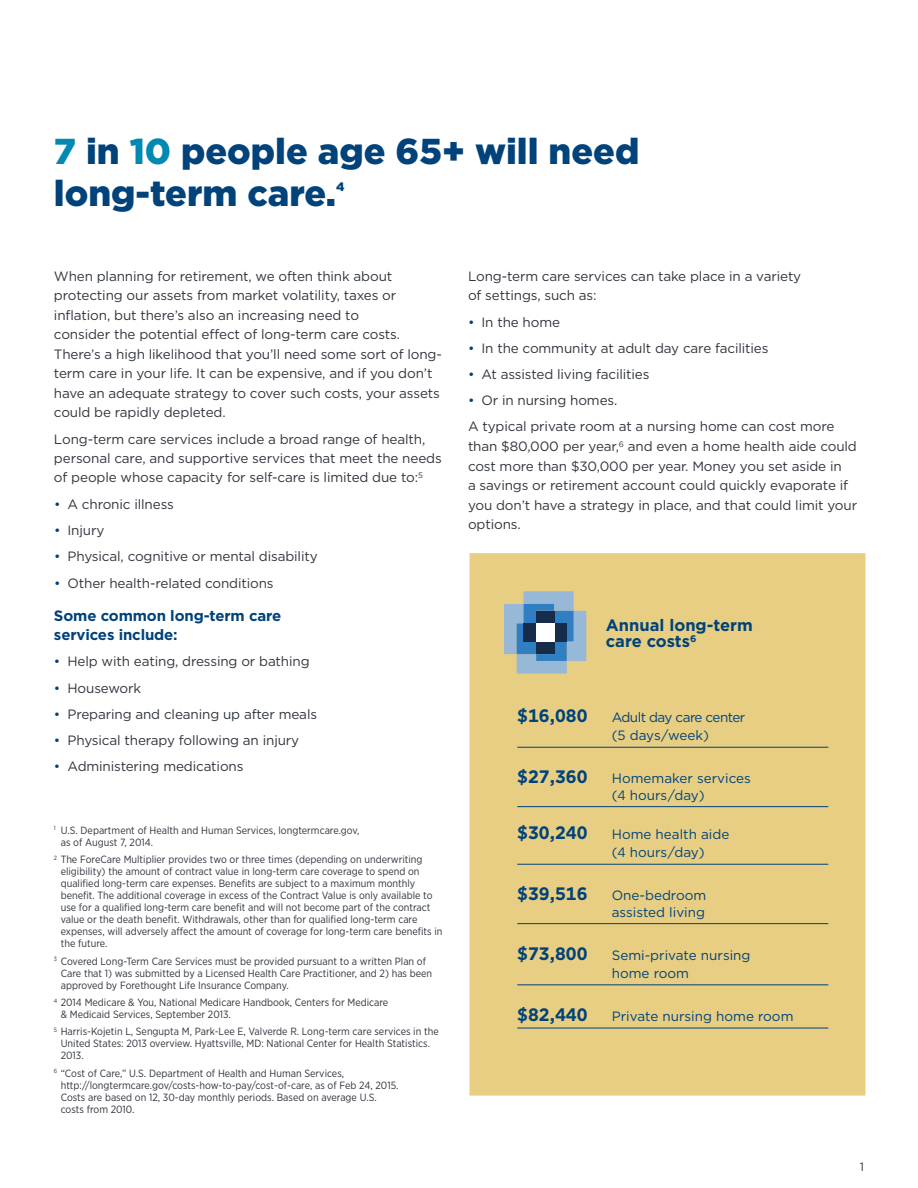
<style>
.page{position:relative;width:918px;height:1188px;background:#fff}
.page>*{position:absolute;margin:0;border:0;box-sizing:border-box;transform-origin:0 0}
.t1{font:900 36px/42px "Gotham";color:#00427a}
.t2{font:700 18px "Gotham";color:#00427a}
.t3{font:700 16.5px/16.5px "Gotham";color:#00427a}
.t4{font:700 15px/19.5px "Gotham";letter-spacing:-.01em;color:#00427a}
.t5{font:13.5px/19.5px "Gotham";letter-spacing:-.01em;color:#30353e}
.t6{font:13.5px/16.2px "Gotham";color:#00427a}
.t7{font:13.5px/18px "Gotham";letter-spacing:-.04em;color:#00427a}
.t8{font:900 12.3px "Gotham";color:#00427a}
.t9{font:12px "Gotham";color:#30353e}
.t10{font:10.5px/12px "Gotham Narrow";color:#30353e}
.s1{color:#0089b2}
.s2{color:#00427a}
</style>
<div class="page">
<div style="left:471px;top:555px;width:393px;height:539px;background:#e7ce83"></div>
<div style="left:470px;top:553px;width:395px;height:543px;border:3px solid #e7ce83"></div>
<svg style="left:504px;top:591px;width:82px;height:83px"></svg>
<div style="left:536px;top:611px;width:18px;height:12px;background:#172c4a"></div>
<div style="left:524px;top:623px;width:12px;height:18px;background:#172c4a"></div>
<div style="left:536px;top:641px;width:18px;height:13px;background:#172c4a"></div>
<div style="left:554px;top:623px;width:13px;height:18px;background:#172c4a"></div>
<div style="left:536px;top:623px;width:18px;height:18px;background:#fff"></div>
<hr style="left:517px;top:747px;width:311px;height:1px;background:#00427a">
<hr style="left:517px;top:806px;width:311px;height:1px;background:#00427a">
<hr style="left:517px;top:864px;width:311px;height:1px;background:#00427a">
<hr style="left:517px;top:923px;width:311px;height:1px;background:#00427a">
<hr style="left:517px;top:984px;width:311px;height:1px;background:#00427a">
<hr style="left:517px;top:1028px;width:311px;height:1px;background:#00427a">
<h1 class="t1" style="left:54px;top:132px;width:587px"><span class="s1">7</span> in <span class="s1">10</span> people age 65+ will need long-term care.</h1>
<p class="t8" style="left:336px;top:181px;width:10px">4</p>
<p class="t5" style="left:54px;top:267px;width:389px">When planning for retirement, we often think about protecting our assets from market volatility, taxes or inflation, but there’s also an increasing need to<br>consider the potential effect of long-term care costs.<br>There’s a high likelihood that you’ll need some sort of long&shy;term care in your life. It can be expensive, and if you don’t have an adequate strategy to cover such costs, your assets could be rapidly depleted.</p>
<p class="t5" style="left:54px;top:430px;width:389px">Long-term care services include a broad range of health, personal care, and supportive services that meet the needs of people whose capacity for self-care is limited due to:<sup>5</sup></p>
<p class="t5" style="left:54px;top:495px;width:121px"><span class="s2">•</span> A chronic illness</p>
<p class="t5" style="left:54px;top:521px;width:52px"><span class="s2">•</span> Injury</p>
<p class="t5" style="left:54px;top:547px;width:265px"><span class="s2">•</span> Physical, cognitive or mental disability</p>
<p class="t5" style="left:54px;top:574px;width:221px"><span class="s2">•</span> Other health-related conditions</p>
<h3 class="t4" style="left:54px;top:606px;width:229px">Some common long-term care services include:</h3>
<p class="t5" style="left:54px;top:653px;width:257px"><span class="s2">•</span> Help with eating, dressing or bathing</p>
<p class="t5" style="left:54px;top:679px;width:89px"><span class="s2">•</span> Housework</p>
<p class="t5" style="left:54px;top:705px;width:265px"><span class="s2">•</span> Preparing and cleaning up after meals</p>
<p class="t5" style="left:54px;top:731px;width:247px"><span class="s2">•</span> Physical therapy following an injury</p>
<p class="t5" style="left:54px;top:757px;width:191px"><span class="s2">•</span> Administering medications</p>
<p class="t10" style="left:61px;top:825px;width:300px;text-indent:-7px"><sup>1</sup> U.S. Department of Health and Human Services, longtermcare.gov, as of August 7, 2014.</p>
<p class="t10" style="left:61px;top:854px;width:383px;text-indent:-7px"><sup>2</sup> The ForeCare Multiplier provides two or three times (depending on underwriting eligibility) the amount of contract value in long-term care coverage to spend on qualified long-term care expenses. Benefits are subject to a maximum monthly benefit. The additional coverage in excess of the Contract Value is only available to use for a qualified long-term care benefit and will not become part of the contract value or the death benefit. Withdrawals, other than for qualified long-term care expenses, will adversely affect the amount of coverage for long-term care benefits in the future.</p>
<p class="t10" style="left:61px;top:955px;width:373px;text-indent:-7px"><sup>3</sup> Covered Long-Term Care Services must be provided pursuant to a written Plan of<br>Care that 1) was submitted by a Licensed Health Care Practitioner, and 2) has been approved by Forethought Life Insurance Company.</p>
<p class="t10" style="left:61px;top:997px;width:329px;text-indent:-7px"><sup>4</sup> 2014 Medicare &amp; You, National Medicare Handbook, Centers for Medicare &amp; Medicaid Services, September 2013.</p>
<p class="t10" style="left:61px;top:1026px;width:379px;text-indent:-7px"><sup>5</sup> Harris-Kojetin L, Sengupta M, Park-Lee E, Valverde R. Long-term care services in the<br>United States: 2013 overview. Hyattsville, MD: National Center for Health Statistics.<br>2013.</p>
<p class="t10" style="left:61px;top:1068px;width:339px;text-indent:-7px"><sup>6</sup> “Cost of Care,” U.S. Department of Health and Human Services, http://longtermcare.gov/costs-how-to-pay/cost-of-care, as of Feb 24, 2015.<br>Costs are based on 12, 30-day monthly periods. Based on average U.S. costs from 2010.</p>
<p class="t5" style="left:468px;top:267px;width:335px">Long-term care services can take place in a variety of settings, such as:</p>
<p class="t5" style="left:468px;top:313px;width:94px"><span class="s2">•</span> In the home</p>
<p class="t5" style="left:468px;top:339px;width:302px"><span class="s2">•</span> In the community at adult day care facilities</p>
<p class="t5" style="left:468px;top:365px;width:183px"><span class="s2">•</span> At assisted living facilities</p>
<p class="t5" style="left:468px;top:388px;width:368px;line-height:26.2px"><span class="s2">•</span> Or in nursing homes.<br>A typical private room at a nursing home can cost more</p>
<p class="t5" style="left:468px;top:437px;width:391px">than $80,000 per year,<sup>6</sup> and even a home health aide could cost more than $30,000 per year. Money you set aside in<br>a savings or retirement account could quickly evaporate if you don’t have a strategy in place, and that could limit your options.</p>
<h3 class="t3" style="left:606px;top:618px;width:148px">Annual long-term care costs<sup>6</sup></h3>
<h2 class="t2" style="left:517px;top:708px;width:72px">$16,080</h2>
<p class="t7" style="left:612px;top:709px;width:135px">Adult day care center (5 days/week)</p>
<h2 class="t2" style="left:517px;top:769px;width:72px">$27,360</h2>
<p class="t6" style="left:612px;top:771px;width:141px">Homemaker services (4 hours/day)</p>
<h2 class="t2" style="left:517px;top:825px;width:72px">$30,240</h2>
<p class="t6" style="left:612px;top:826px;width:119px;line-height:18px">Home health aide (4 hours/day)</p>
<h2 class="t2" style="left:517px;top:886px;width:72px">$39,516</h2>
<p class="t6" style="left:612px;top:888px;width:96px">One-bedroom assisted living</p>
<h2 class="t2" style="left:517px;top:945px;width:72px">$73,800</h2>
<p class="t6" style="left:612px;top:947px;width:140px;line-height:18px">Semi-private nursing home room</p>
<h2 class="t2" style="left:517px;top:1007px;width:72px">$82,440</h2>
<p class="t6" style="left:612px;top:1009px;width:183px">Private nursing home room</p>
<p class="t9" style="left:860px;top:1161px;width:6px">1</p>
</div>
